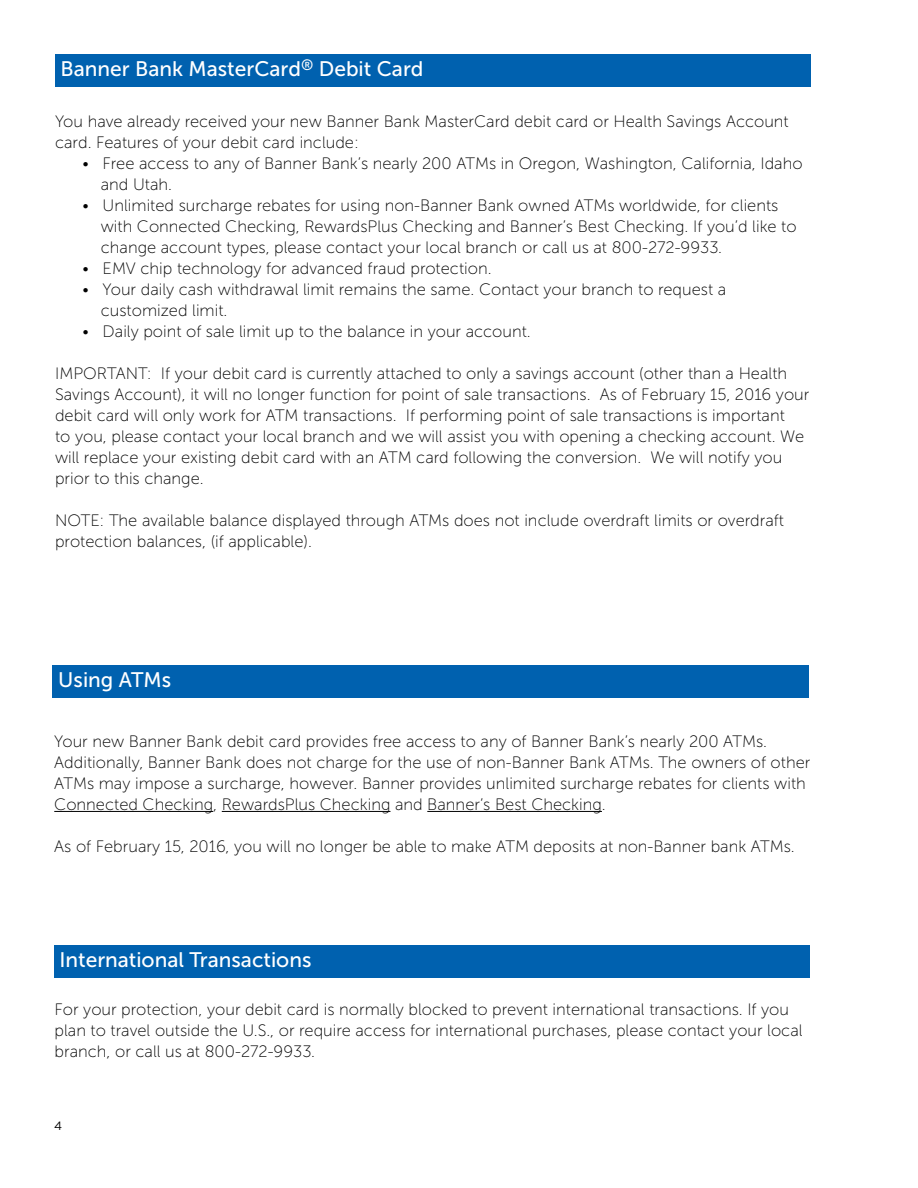
<style>
.page{position:relative;width:918px;height:1188px;background:#fff}
.page>*{position:absolute;margin:0;border:0;box-sizing:border-box;transform-origin:0 0}
.t1{font:21px "Museo Sans 500";color:#fff}
.t2{font:16.5px/21px "Museo Sans 100";color:#000}
.t3{font:12px "Gotham";color:#000}
</style>
<div class="page">
<div style="left:55px;top:54px;width:756px;height:32px;background:#0061af"></div>
<div style="left:53px;top:665px;width:756px;height:33px;background:#0061af"></div>
<hr style="left:54px;top:811px;width:159px;height:1px;background:#000">
<hr style="left:222px;top:811px;width:168px;height:1px;background:#000">
<hr style="left:427px;top:811px;width:175px;height:1px;background:#000">
<div style="left:54px;top:945px;width:756px;height:32px;background:#0061af"></div>
<p class="t1" style="left:60px;top:57px;width:365px">Banner Bank MasterCard<sup>®</sup> Debit Card</p>
<p class="t2" style="left:55px;top:111px;width:735px">You have already received your new Banner Bank MasterCard debit card or Health Savings Account card. Features of your debit card include:</p>
<p class="t2" style="left:101px;top:153px;width:703px;text-indent:-18px">• Free access to any of Banner Bank’s nearly 200 ATMs in Oregon, Washington, California, Idaho and Utah.</p>
<p class="t2" style="left:101px;top:195px;width:697px;text-indent:-18px">• Unlimited surcharge rebates for using non-Banner Bank owned ATMs worldwide, for clients with Connected Checking, RewardsPlus Checking and Banner’s Best Checking. If you’d like to change account types, please contact your local branch or call us at 800-272-9933.</p>
<p class="t2" style="left:83px;top:258px;width:411px">• EMV chip technology for advanced fraud protection.</p>
<p class="t2" style="left:101px;top:279px;width:627px;text-indent:-18px">• Your daily cash withdrawal limit remains the same. Contact your branch to request a customized limit.</p>
<p class="t2" style="left:83px;top:321px;width:450px">• Daily point of sale limit up to the balance in your account.</p>
<p class="t2" style="left:55px;top:363px;width:756px">IMPORTANT: If your debit card is currently attached to only a savings account (other than a Health Savings Account), it will no longer function for point of sale transactions. As of February 15, 2016 your debit card will only work for ATM transactions. If performing point of sale transactions is important<br>to you, please contact your local branch and we will assist you with opening a checking account. We will replace your existing debit card with an ATM card following the conversion. We will notify you prior to this change.</p>
<p class="t2" style="left:55px;top:510px;width:731px">NOTE: The available balance displayed through ATMs does not include overdraft limits or overdraft protection balances, (if applicable).</p>
<p class="t1" style="left:58px;top:668px;width:114px">Using ATMs</p>
<p class="t2" style="left:54px;top:731px;width:758px">Your new Banner Bank debit card provides free access to any of Banner Bank’s nearly 200 ATMs.<br>Additionally, Banner Bank does not charge for the use of non-Banner Bank ATMs. The owners of other ATMs may impose a surcharge, however. Banner provides unlimited surcharge rebates for clients with Connected Checking, RewardsPlus Checking and Banner’s Best Checking.</p>
<p class="t2" style="left:54px;top:836px;width:742px">As of February 15, 2016, you will no longer be able to make ATM deposits at non-Banner bank ATMs.</p>
<p class="t1" style="left:59px;top:948px;width:254px">International Transactions</p>
<p class="t2" style="left:55px;top:999px;width:750px">For your protection, your debit card is normally blocked to prevent international transactions. If you plan to travel outside the U.S., or require access for international purchases, please contact your local branch, or call us at 800-272-9933.</p>
<p class="t3" style="left:54px;top:1119px;width:10px">4</p>
</div>
